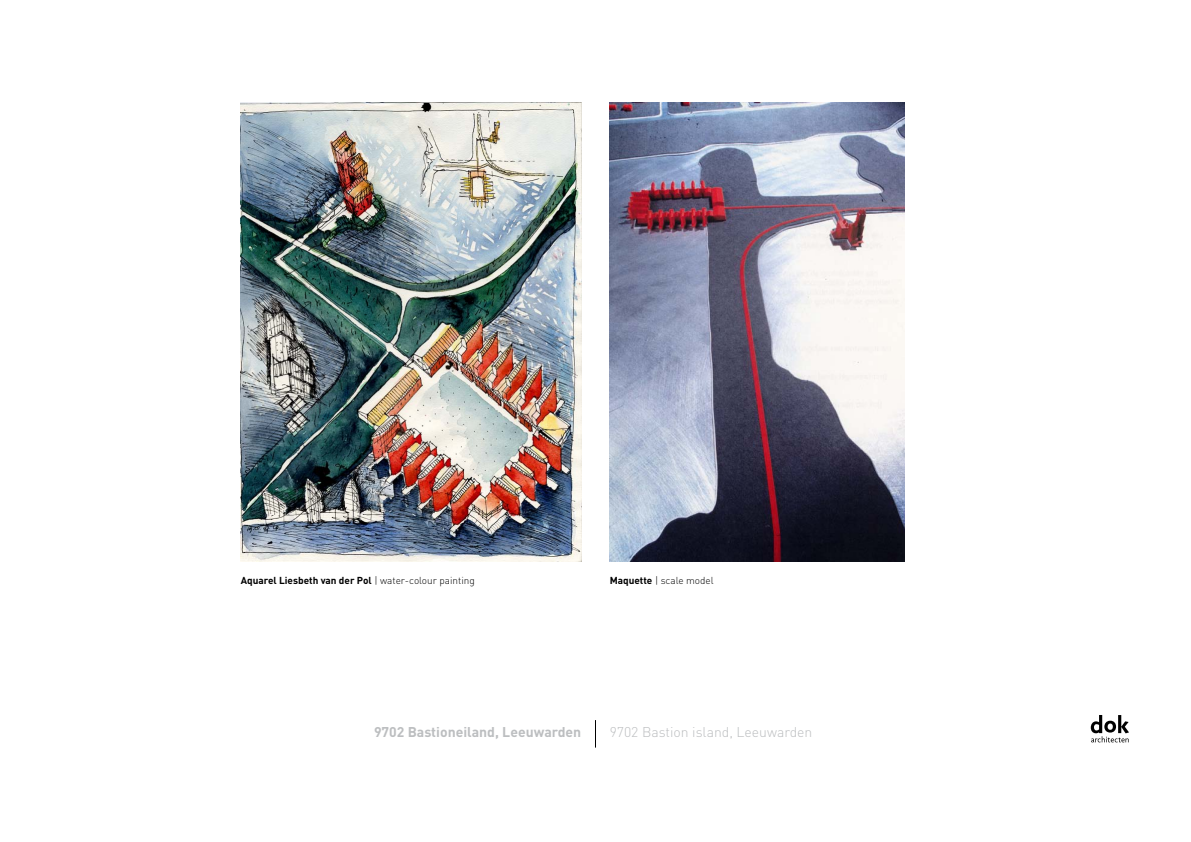
<style>
.page{position:relative;width:1191px;height:842px;background:#fff}
.page>*{position:absolute;margin:0;border:0;box-sizing:border-box;transform-origin:0 0}
.t1{font:700 14px "DIN Pro";color:#bcbec0}
.t2{font:300 14px "DIN Pro";color:#bcbec0}
.t3{font:700 10px "DIN Pro";color:#000}
.t4{font:300 10px "DIN Pro";color:#000}
.s1{font-weight:300}
.s2{font-weight:700}
</style>
<div class="page">
<img style="left:609px;top:103px;width:295px;height:459px">
<img style="left:241px;top:103px;width:340px;height:459px">
<svg style="left:595px;top:720px;width:1px;height:27px"></svg>
<svg style="left:1090px;top:715px;width:39px;height:27px"></svg>
<p class="t3" style="left:241px;top:574px;width:235px">Aquarel Liesbeth van der Pol <span class="s1">| water-colour painting</span></p>
<p class="t4" style="left:609px;top:574px;width:106px"><span class="s2">Maquette</span> | scale model</p>
<h1 class="t1" style="left:374px;top:722px;width:209px">9702 Bastioneiland, Leeuwarden</h1>
<h1 class="t2" style="left:609px;top:722px;width:204px">9702 Bastion island, Leeuwarden</h1>
</div>
